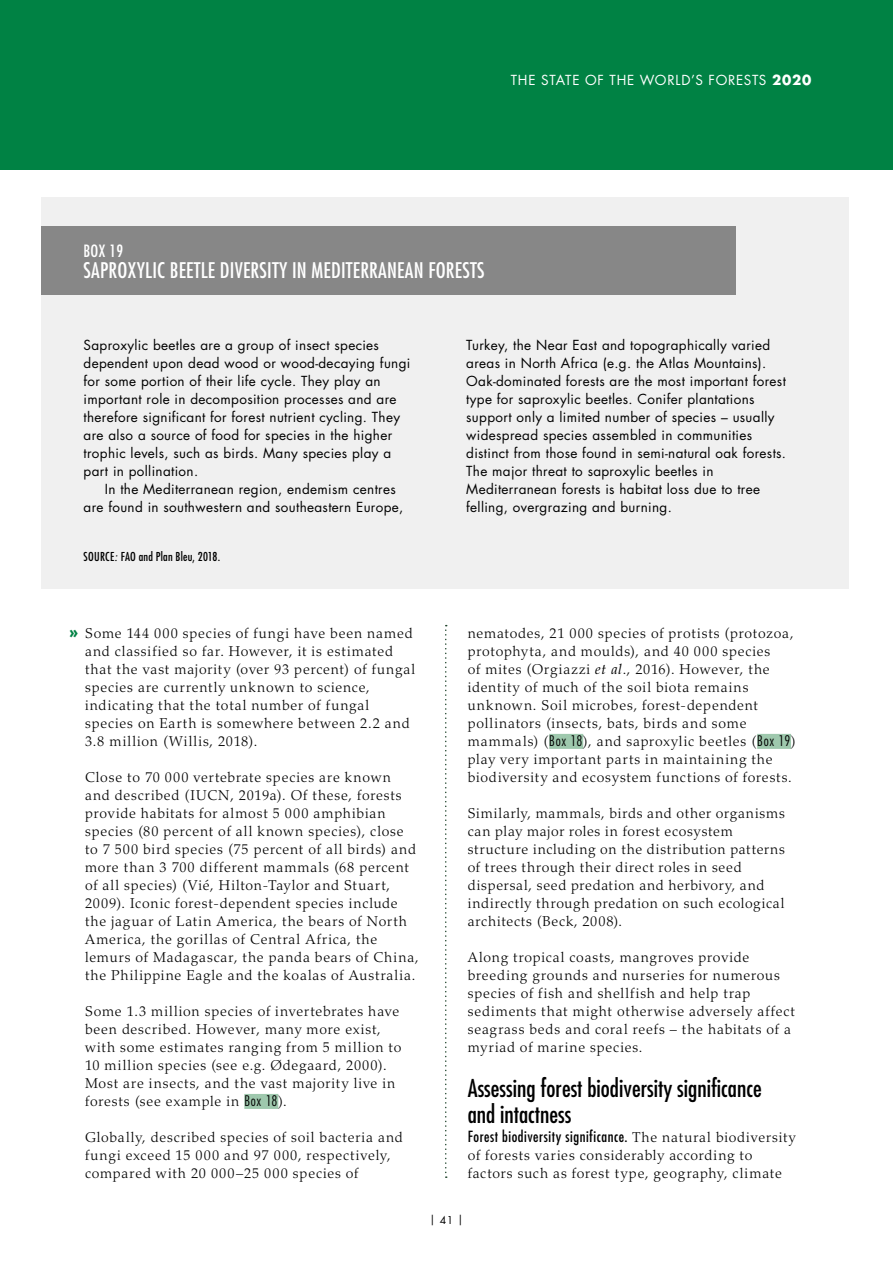
<style>
.page{position:relative;width:893px;height:1263px;background:#fff}
.page>*{position:absolute;margin:0;border:0;box-sizing:border-box;transform-origin:0 0}
.t1{font:condensed 24px/25.5px "Futura Std";color:#000}
.t2{font:condensed 21px "Futura Std";letter-spacing:.01em;color:#fff}
.t3{font:condensed 16.5px "Futura Std";color:#fff}
.t4{font:800 16.5px "Futura Std";color:#008244}
.t5{font:condensed 15px "Futura Std";letter-spacing:.035em;color:#000}
.t6{font:300 14.25px/18px "Palatino LT Std";letter-spacing:.055em;color:#000}
.t7{font:13.5px/18px "Futura Std";letter-spacing:.025em;color:#000}
.t8{font:13.5px "Futura Std";letter-spacing:.055em;color:#fff}
.t9{font:condensed 12px "Futura Std";letter-spacing:.025em;color:#000}
.t10{font:10.5px "Futura Std";color:#000}
.s1{font-weight:700}
.s2{font-style:italic;font-stretch:normal}
.s3{font-family:"Futura Std";font-stretch:condensed}
.s4{font-weight:400;font-style:italic}
.s5{font-family:"Palatino LT Std";font-weight:300;font-stretch:normal;font-size:14.25px}
</style>
<div class="page">
<div style="left:0;top:0;width:893px;height:170px;background:#008244"></div>
<div style="left:244px;top:1094px;width:34px;height:15px;background:#9ec8ad"></div>
<div style="left:549px;top:734px;width:34px;height:15px;background:#9ec8ad"></div>
<div style="left:757px;top:734px;width:34px;height:15px;background:#9ec8ad"></div>
<div style="left:41px;top:198px;width:808px;height:391px;background:#f0f0f0"></div>
<div style="left:41px;top:227px;width:694px;height:68px;background:#878787"></div>
<svg style="left:445px;top:625px;width:2px;height:553px"></svg>
<p class="t8" style="left:511px;top:71px;width:302px">THE STATE OF THE WORLD’S FORESTS <span class="s1">2020</span></p>
<p class="t3" style="left:84px;top:241px;width:41px">BOX 19</p>
<h2 class="t2" style="left:84px;top:258px;width:402px">SAPROXYLIC BEETLE DIVERSITY IN MEDITERRANEAN FORESTS</h2>
<p class="t7" style="left:84px;top:336px;width:328px">Saproxylic beetles are a group of insect species dependent upon dead wood or wood-decaying fungi for some portion of their life cycle. They play an important role in decomposition processes and are therefore significant for forest nutrient cycling. They are also a source of food for species in the higher trophic levels, such as birds. Many species play a part in pollination.</p>
<p class="t7" style="left:84px;top:480px;width:321px;text-indent:21px">In the Mediterranean region, endemism centres are found in southwestern and southeastern Europe,</p>
<p class="t9" style="left:84px;top:550px;width:138px">SOURCE<span class="s2">:</span> FAO and Plan Bleu, 2018.</p>
<p class="t7" style="left:466px;top:336px;width:321px">Turkey, the Near East and topographically varied areas in North Africa (e.g. the Atlas Mountains).<br>Oak-dominated forests are the most important forest type for saproxylic beetles. Conifer plantations support only a limited number of species – usually widespread species assembled in communities distinct from those found in semi-natural oak forests.<br>The major threat to saproxylic beetles in Mediterranean forests is habitat loss due to tree felling, overgrazing and burning.</p>
<p class="t6" style="left:85px;top:624px;width:332px">Some 144 000 species of fungi have been named and classified so far. However, it is estimated that the vast majority (over 93 percent) of fungal species are currently unknown to science, indicating that the total number of fungal species on Earth is somewhere between 2.2 and 3.8 million (Willis, 2018).</p>
<p class="t6" style="left:85px;top:768px;width:335px">Close to 70 000 vertebrate species are known and described (IUCN, 2019a). Of these, forests provide habitats for almost 5 000 amphibian species (80 percent of all known species), close to 7 500 bird species (75 percent of all birds) and more than 3 700 different mammals (68 percent of all species) (Vié, Hilton-Taylor and Stuart, 2009). Iconic forest-dependent species include the jaguar of Latin America, the bears of North America, the gorillas of Central Africa, the lemurs of Madagascar, the panda bears of China, the Philippine Eagle and the koalas of Australia.</p>
<p class="t6" style="left:85px;top:1002px;width:318px">Some 1.3 million species of invertebrates have been described. However, many more exist, with some estimates ranging from 5 million to 10 million species (see e.g. Ødegaard, 2000).<br>Most are insects, and the vast majority live in forests (see example in <span class="s3">Box 18</span>).</p>
<p class="t6" style="left:85px;top:1128px;width:319px">Globally, described species of soil bacteria and fungi exceed 15 000 and 97 000, respectively, compared with 20 000–25 000 species of</p>
<p class="t4" style="left:69px;top:621px;width:11px">»</p>
<p class="t6" style="left:468px;top:624px;width:330px">nematodes, 21 000 species of protists (protozoa, protophyta, and moulds), and 40 000 species<br>of mites (Orgiazzi <span class="s4">et al</span>., 2016). However, the identity of much of the soil biota remains unknown. Soil microbes, forest-dependent pollinators (insects, bats, birds and some mammals) (<span class="s3">Box 18</span>), and saproxylic beetles (<span class="s3">Box 19</span>) play very important parts in maintaining the biodiversity and ecosystem functions of forests.</p>
<p class="t6" style="left:468px;top:804px;width:319px">Similarly, mammals, birds and other organisms can play major roles in forest ecosystem structure including on the distribution patterns of trees through their direct roles in seed dispersal, seed predation and herbivory, and indirectly through predation on such ecological architects (Beck, 2008).</p>
<p class="t6" style="left:468px;top:948px;width:329px">Along tropical coasts, mangroves provide breeding grounds and nurseries for numerous species of fish and shellfish and help trap sediments that might otherwise adversely affect seagrass beds and coral reefs – the habitats of a myriad of marine species.</p>
<h1 class="t1" style="left:468px;top:1075px;width:295px">Assessing forest biodiversity significance and intactness</h1>
<p class="t5" style="left:468px;top:1127px;width:330px">Forest biodiversity significance. <span class="s5">The natural biodiversity</span></p>
<p class="t6" style="left:468px;top:1146px;width:316px">of forests varies considerably according to factors such as forest type, geography, climate</p>
<p class="t10" style="left:429px;top:1213px;width:35px">| 41 |</p>
</div>
